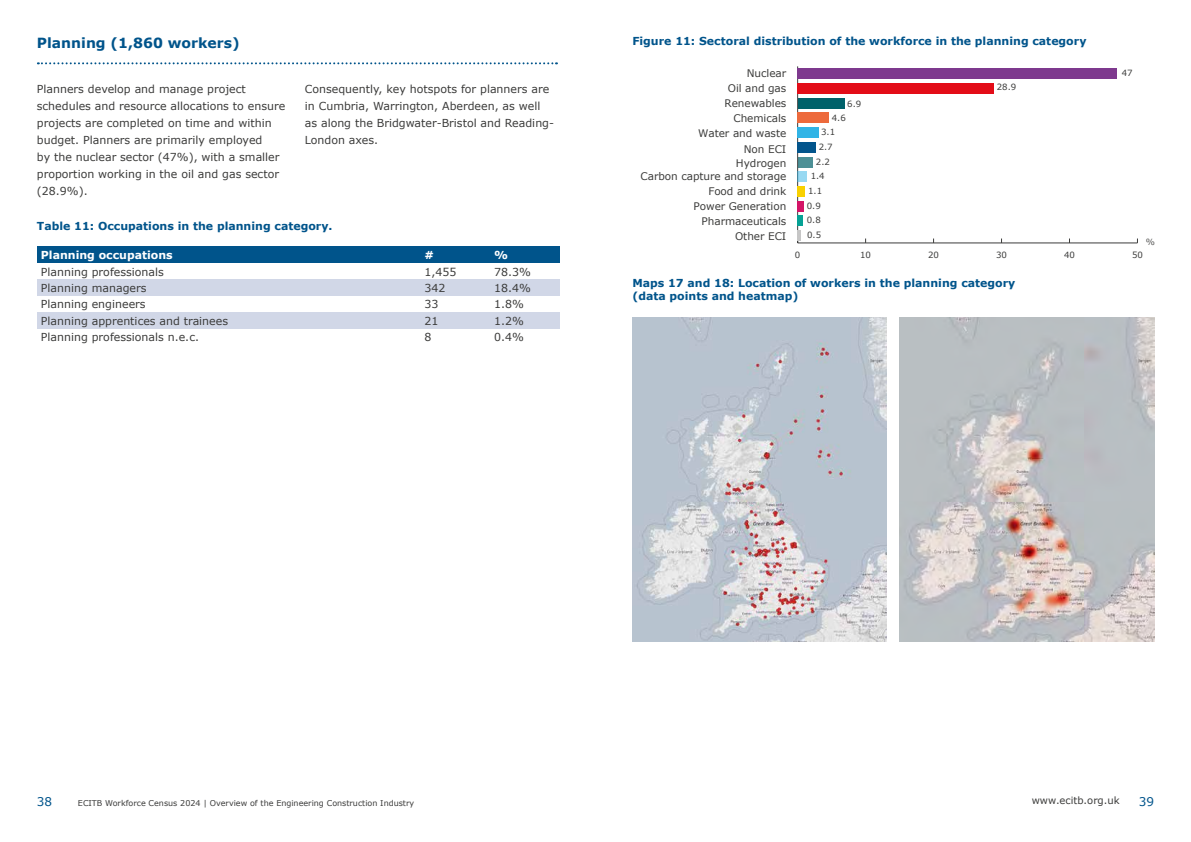
<style>
.page{position:relative;width:1191px;height:842px;background:#fff}
.page>*{position:absolute;margin:0;border:0;box-sizing:border-box;transform-origin:0 0}
.t1{font:700 14px "Verdana";color:#00548b}
.t2{font:12px "Verdana";color:#00548b}
.t3{font:11px/17px "Verdana";color:#3c3c3b}
.t4{font:700 11px/13.2px "Verdana";color:#00548b}
.t5{font:700 11px "Verdana";color:#fff}
.t6{font:10.5px "Verdana";letter-spacing:-.005em;color:#3c3c3b}
.t7{font:10px "Verdana";color:#3c3c3b}
.t8{font:8.6px "Verdana";letter-spacing:-.005em;color:#3c3c3b}
.t9{font:8.6px "Verdana";color:#575756}
.t10{font:8px "Verdana";color:#3c3c3b}
</style>
<div class="page">
<svg style="left:38px;top:62px;width:519px;height:2px"></svg>
<div style="left:37px;top:247px;width:383px;height:16px;background:#00548b"></div>
<div style="left:420px;top:247px;width:70px;height:16px;background:#00548b"></div>
<div style="left:490px;top:247px;width:69px;height:16px;background:#00548b"></div>
<div style="left:37px;top:280px;width:383px;height:16px;background:#d1d7e7"></div>
<div style="left:420px;top:280px;width:70px;height:16px;background:#d1d7e7"></div>
<div style="left:490px;top:280px;width:69px;height:16px;background:#d1d7e7"></div>
<div style="left:37px;top:312px;width:383px;height:17px;background:#d1d7e7"></div>
<div style="left:420px;top:312px;width:70px;height:17px;background:#d1d7e7"></div>
<div style="left:490px;top:312px;width:69px;height:17px;background:#d1d7e7"></div>
<hr style="left:797px;top:242px;width:340px;height:1px;background:#3c3c3b">
<hr style="left:797px;top:66px;width:1px;height:177px;background:#3c3c3b">
<div style="left:797px;top:68px;width:320px;height:11px;background:#7e398e"></div>
<div style="left:797px;top:83px;width:197px;height:11px;background:#e30d18"></div>
<div style="left:797px;top:98px;width:47px;height:10px;background:#00616a"></div>
<div style="left:797px;top:113px;width:32px;height:10px;background:#ed6a3c"></div>
<div style="left:797px;top:127px;width:21px;height:11px;background:#31b4e6"></div>
<div style="left:797px;top:142px;width:19px;height:11px;background:#03558c"></div>
<div style="left:797px;top:157px;width:15px;height:10px;background:#4d9096"></div>
<svg style="left:797px;top:171px;width:10px;height:11px"></svg>
<div style="left:797px;top:186px;width:8px;height:11px;background:#f9d100"></div>
<div style="left:797px;top:201px;width:6px;height:10px;background:#d41467"></div>
<div style="left:797px;top:216px;width:6px;height:10px;background:#06a295"></div>
<hr style="left:797px;top:230px;width:4px;height:11px;background:#c6c6c6">
<img style="left:632px;top:317px;width:255px;height:324px">
<img style="left:899px;top:317px;width:255px;height:324px">
<h1 class="t1" style="left:37px;top:33px;width:204px">Planning (1,860 workers)</h1>
<p class="t3" style="left:37px;top:81px;width:250px">Planners develop and manage project schedules and resource allocations to ensure projects are completed on time and within budget. Planners are primarily employed<br>by the nuclear sector (47%), with a smaller proportion working in the oil and gas sector (28.9%).</p>
<p class="t3" style="left:305px;top:81px;width:251px">Consequently, key hotspots for planners are in Cumbria, Warrington, Aberdeen, as well as along the Bridgwater-Bristol and Reading-London axes.</p>
<p class="t4" style="left:37px;top:219px;width:297px">Table 11: Occupations in the planning category.</p>
<p class="t5" style="left:41px;top:248px;width:133px">Planning occupations</p>
<p class="t5" style="left:424px;top:248px;width:11px">#</p>
<p class="t5" style="left:494px;top:248px;width:15px">%</p>
<p class="t3" style="left:41px;top:263px;width:125px">Planning professionals</p>
<p class="t3" style="left:424px;top:263px;width:33px">1,455</p>
<p class="t3" style="left:494px;top:263px;width:38px">78.3%</p>
<p class="t3" style="left:41px;top:280px;width:107px">Planning managers</p>
<p class="t3" style="left:424px;top:280px;width:22px">342</p>
<p class="t3" style="left:494px;top:280px;width:38px">18.4%</p>
<p class="t3" style="left:41px;top:296px;width:106px">Planning engineers</p>
<p class="t3" style="left:424px;top:296px;width:15px">33</p>
<p class="t3" style="left:494px;top:296px;width:31px">1.8%</p>
<p class="t3" style="left:41px;top:312px;width:189px">Planning apprentices and trainees</p>
<p class="t3" style="left:424px;top:312px;width:15px">21</p>
<p class="t3" style="left:494px;top:312px;width:31px">1.2%</p>
<p class="t3" style="left:41px;top:329px;width:160px">Planning professionals n.e.c.</p>
<p class="t3" style="left:424px;top:329px;width:8px">8</p>
<p class="t3" style="left:494px;top:329px;width:31px">0.4%</p>
<p class="t4" style="left:632px;top:35px;width:455px">Figure 11: Sectoral distribution of the workforce in the planning category</p>
<p class="t6" style="left:747px;top:67px;width:41px">Nuclear</p>
<p class="t6" style="left:728px;top:81px;width:60px">Oil and gas</p>
<p class="t6" style="left:724px;top:96px;width:63px">Renewables</p>
<p class="t6" style="left:744px;top:142px;width:44px">Non ECI</p>
<p class="t6" style="left:708px;top:184px;width:79px">Food and drink</p>
<p class="t6" style="left:733px;top:111px;width:54px">Chemicals</p>
<p class="t6" style="left:698px;top:126px;width:90px">Water and waste</p>
<p class="t6" style="left:736px;top:156px;width:52px">Hydrogen</p>
<p class="t6" style="left:693px;top:199px;width:94px">Power Generation</p>
<p class="t6" style="left:640px;top:169px;width:147px">Carbon capture and storage</p>
<p class="t6" style="left:701px;top:214px;width:86px">Pharmaceuticals</p>
<p class="t6" style="left:735px;top:229px;width:53px">Other ECI</p>
<p class="t8" style="left:847px;top:98px;width:16px">6.9</p>
<p class="t8" style="left:831px;top:112px;width:16px">4.6</p>
<p class="t8" style="left:821px;top:127px;width:16px">3.1</p>
<p class="t8" style="left:818px;top:141px;width:16px">2.7</p>
<p class="t8" style="left:816px;top:156px;width:16px">2.2</p>
<p class="t8" style="left:810px;top:171px;width:16px">1.4</p>
<p class="t8" style="left:808px;top:185px;width:16px">1.1</p>
<p class="t8" style="left:807px;top:200px;width:16px">0.9</p>
<p class="t8" style="left:807px;top:215px;width:16px">0.8</p>
<p class="t8" style="left:807px;top:229px;width:16px">0.5</p>
<p class="t8" style="left:996px;top:82px;width:21px">28.9</p>
<p class="t8" style="left:1121px;top:68px;width:12px">47</p>
<p class="t9" style="left:1146px;top:236px;width:11px">%</p>
<p class="t8" style="left:795px;top:249px;width:7px">0</p>
<p class="t8" style="left:860px;top:249px;width:12px">10</p>
<p class="t8" style="left:928px;top:249px;width:12px">20</p>
<p class="t8" style="left:996px;top:249px;width:12px">30</p>
<p class="t8" style="left:1064px;top:249px;width:12px">40</p>
<p class="t8" style="left:1132px;top:249px;width:12px">50</p>
<p class="t4" style="left:632px;top:276px;width:384px">Maps 17 and 18: Location of workers in the planning category (data points and heatmap)</p>
<p class="t2" style="left:37px;top:794px;width:17px">38</p>
<p class="t10" style="left:78px;top:798px;width:338px">ECITB Workforce Census 2024 | Overview of the Engineering Construction Industry</p>
<p class="t7" style="left:1031px;top:794px;width:89px">www.ecitb.org.uk</p>
<p class="t2" style="left:1138px;top:794px;width:17px">39</p>
</div>
